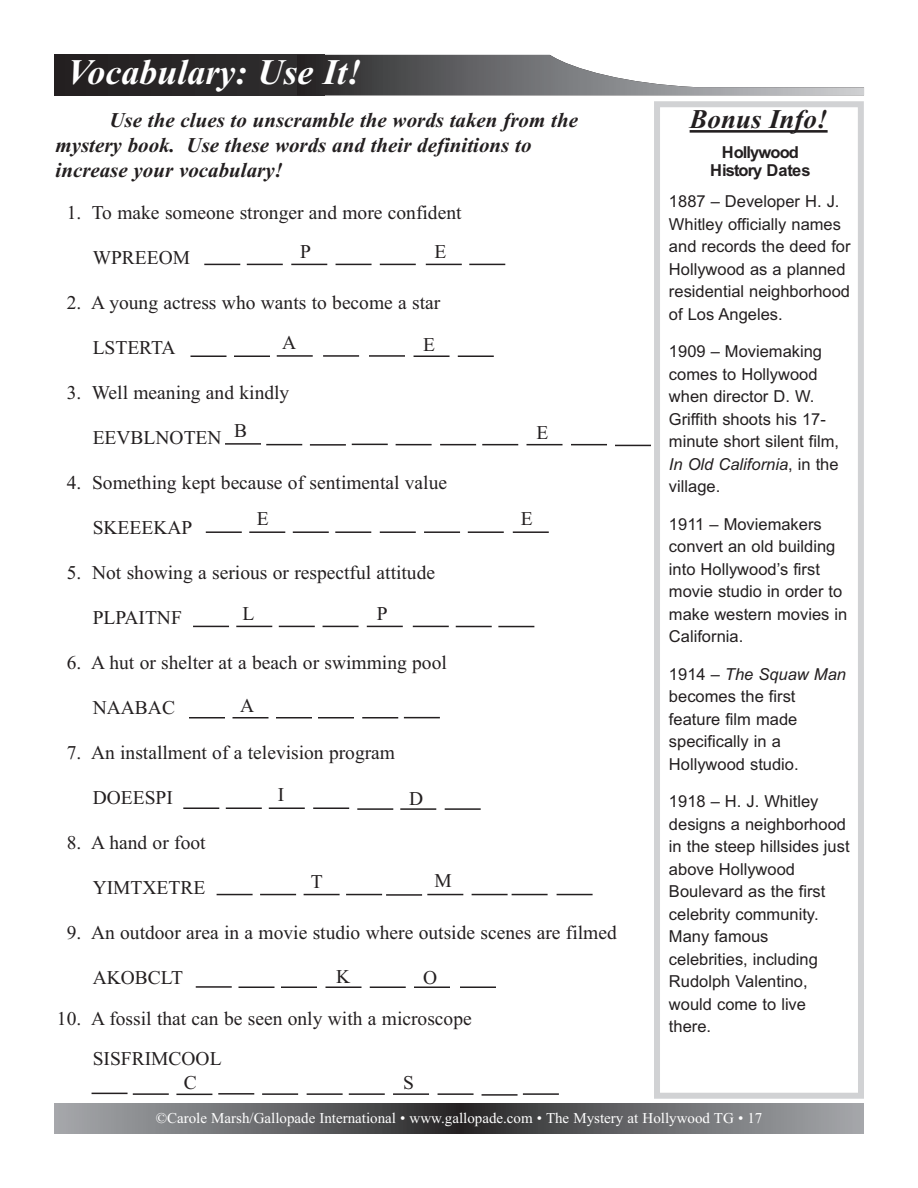
<style>
.page{position:relative;width:918px;height:1188px;background:#fff}
.page>*{position:absolute;margin:0;border:0;box-sizing:border-box;transform-origin:0 0}
.t1{font:36px "Times New Roman PS Bold Italic MT OTF";color:#fff}
.t2{font:27px "Times New Roman PS Bold Italic MT OTF";color:#231f20}
.t3{font:21px/25.2px "Times New Roman PS Bold Italic MT OTF";color:#231f20}
.t4{font:19.5px/40.2px "Times New Roman";color:#231f20}
.t5{font:16.5px/22.5px "Arial";color:#231f20}
.t6{font:16.5px/18px "Arial Bold MT OTF";letter-spacing:-.055em;color:#231f20;text-align:center}
.t7{font:15px "Times New Roman";color:#fff}
.s1{font-style:italic}
</style>
<div class="page">
<div style="left:54px;top:55px;width:270px;height:40px;background:#282526"></div>
<svg style="left:324px;top:55px;width:540px;height:40px"></svg>
<div style="left:457px;top:1104px;width:407px;height:30px;background:linear-gradient(to right,#2a292a,#a9abaf)"></div>
<div style="left:54px;top:1104px;width:408px;height:30px;background:linear-gradient(to right,#a9acaf,#2b292a)"></div>
<svg style="left:654px;top:101px;width:210px;height:998px"></svg>
<div style="left:661px;top:108px;width:195px;height:34px;background:#fff"></div>
<hr style="left:690px;top:130px;width:138px;height:3px;background:#231f20">
<hr style="left:204px;top:264px;width:36px;height:1px;background:#231f20">
<hr style="left:247px;top:264px;width:36px;height:1px;background:#231f20">
<hr style="left:291px;top:264px;width:36px;height:1px;background:#231f20">
<hr style="left:336px;top:264px;width:36px;height:1px;background:#231f20">
<hr style="left:380px;top:264px;width:36px;height:1px;background:#231f20">
<hr style="left:426px;top:264px;width:36px;height:1px;background:#231f20">
<hr style="left:190px;top:356px;width:36px;height:1px;background:#231f20">
<hr style="left:234px;top:356px;width:36px;height:1px;background:#231f20">
<hr style="left:277px;top:355px;width:36px;height:2px;background:#231f20">
<hr style="left:323px;top:355px;width:36px;height:2px;background:#231f20">
<hr style="left:369px;top:355px;width:36px;height:2px;background:#231f20">
<hr style="left:469px;top:264px;width:36px;height:1px;background:#231f20">
<hr style="left:225px;top:443px;width:36px;height:2px;background:#231f20">
<hr style="left:266px;top:444px;width:36px;height:1px;background:#231f20">
<hr style="left:414px;top:356px;width:36px;height:1px;background:#231f20">
<hr style="left:458px;top:356px;width:36px;height:1px;background:#231f20">
<hr style="left:249px;top:531px;width:36px;height:2px;background:#231f20">
<hr style="left:293px;top:531px;width:36px;height:2px;background:#231f20">
<hr style="left:335px;top:531px;width:36px;height:2px;background:#231f20">
<hr style="left:380px;top:531px;width:36px;height:2px;background:#231f20">
<hr style="left:424px;top:531px;width:36px;height:2px;background:#231f20">
<hr style="left:468px;top:531px;width:36px;height:2px;background:#231f20">
<hr style="left:206px;top:531px;width:36px;height:2px;background:#231f20">
<hr style="left:513px;top:531px;width:36px;height:2px;background:#231f20">
<hr style="left:352px;top:444px;width:36px;height:1px;background:#231f20">
<hr style="left:396px;top:444px;width:36px;height:1px;background:#231f20">
<hr style="left:440px;top:444px;width:36px;height:1px;background:#231f20">
<hr style="left:482px;top:444px;width:36px;height:1px;background:#231f20">
<hr style="left:527px;top:444px;width:36px;height:1px;background:#231f20">
<hr style="left:571px;top:444px;width:36px;height:1px;background:#231f20">
<hr style="left:310px;top:444px;width:36px;height:2px;background:#231f20">
<hr style="left:260px;top:894px;width:36px;height:1px;background:#231f20">
<hr style="left:304px;top:894px;width:36px;height:1px;background:#231f20">
<hr style="left:346px;top:894px;width:36px;height:1px;background:#231f20">
<hr style="left:427px;top:894px;width:36px;height:1px;background:#231f20">
<hr style="left:472px;top:894px;width:36px;height:1px;background:#231f20">
<hr style="left:512px;top:894px;width:36px;height:1px;background:#231f20">
<hr style="left:217px;top:894px;width:36px;height:1px;background:#231f20">
<hr style="left:557px;top:894px;width:36px;height:1px;background:#231f20">
<hr style="left:238px;top:987px;width:36px;height:1px;background:#231f20">
<hr style="left:281px;top:987px;width:36px;height:1px;background:#231f20">
<hr style="left:326px;top:987px;width:36px;height:1px;background:#231f20">
<hr style="left:370px;top:987px;width:36px;height:1px;background:#231f20">
<hr style="left:414px;top:987px;width:36px;height:1px;background:#231f20">
<hr style="left:460px;top:987px;width:36px;height:1px;background:#231f20">
<hr style="left:196px;top:986px;width:36px;height:2px;background:#231f20">
<hr style="left:232px;top:717px;width:36px;height:1px;background:#231f20">
<hr style="left:276px;top:717px;width:36px;height:1px;background:#231f20">
<hr style="left:318px;top:717px;width:36px;height:1px;background:#231f20">
<hr style="left:362px;top:717px;width:36px;height:1px;background:#231f20">
<hr style="left:498px;top:626px;width:36px;height:1px;background:#231f20">
<hr style="left:189px;top:717px;width:36px;height:1px;background:#231f20">
<hr style="left:236px;top:626px;width:36px;height:1px;background:#231f20">
<hr style="left:279px;top:626px;width:36px;height:1px;background:#231f20">
<hr style="left:323px;top:626px;width:36px;height:1px;background:#231f20">
<hr style="left:367px;top:626px;width:36px;height:1px;background:#231f20">
<hr style="left:413px;top:626px;width:36px;height:1px;background:#231f20">
<hr style="left:193px;top:626px;width:36px;height:1px;background:#231f20">
<hr style="left:183px;top:807px;width:36px;height:2px;background:#231f20">
<hr style="left:226px;top:807px;width:36px;height:2px;background:#231f20">
<hr style="left:269px;top:807px;width:36px;height:2px;background:#231f20">
<hr style="left:313px;top:807px;width:36px;height:2px;background:#231f20">
<hr style="left:404px;top:717px;width:36px;height:1px;background:#231f20">
<hr style="left:386px;top:894px;width:36px;height:2px;background:#231f20">
<hr style="left:456px;top:626px;width:36px;height:1px;background:#231f20">
<hr style="left:615px;top:445px;width:36px;height:1px;background:#231f20">
<hr style="left:357px;top:808px;width:36px;height:2px;background:#231f20">
<hr style="left:400px;top:808px;width:36px;height:2px;background:#231f20">
<hr style="left:445px;top:808px;width:36px;height:2px;background:#231f20">
<hr style="left:92px;top:1093px;width:36px;height:1px;background:#231f20">
<hr style="left:133px;top:1093px;width:36px;height:2px;background:#231f20">
<hr style="left:218px;top:1093px;width:36px;height:2px;background:#231f20">
<hr style="left:262px;top:1093px;width:36px;height:2px;background:#231f20">
<hr style="left:307px;top:1093px;width:36px;height:2px;background:#231f20">
<hr style="left:349px;top:1093px;width:36px;height:2px;background:#231f20">
<hr style="left:393px;top:1093px;width:36px;height:2px;background:#231f20">
<hr style="left:438px;top:1093px;width:36px;height:2px;background:#231f20">
<hr style="left:176px;top:1094px;width:36px;height:1px;background:#231f20">
<hr style="left:482px;top:1094px;width:36px;height:2px;background:#231f20">
<hr style="left:523px;top:1093px;width:36px;height:2px;background:#231f20">
<h1 class="t1" style="left:68px;top:60px;width:295px">Vocabulary: Use It!</h1>
<p class="t3" style="left:110px;top:109px;width:470px">Use the clues to unscramble the words taken from the</p>
<h2 class="t2" style="left:690px;top:110px;width:139px">Bonus Info!</h2>
<p class="t3" style="left:56px;top:134px;width:478px">mystery book. Use these words and their definitions to increase your vocabulary!</p>
<p class="t6" style="left:710px;top:145px;width:102px">Hollywood<br>History Dates</p>
<p class="t5" style="left:669px;top:192px;width:183px">1887 – Developer H. J.<br>Whitley officially names and records the deed for<br>Hollywood as a planned residential neighborhood of Los Angeles.</p>
<p class="t5" style="left:669px;top:342px;width:172px">1909 – Moviemaking comes to Hollywood when director D. W.<br>Griffith shoots his 17- minute short silent film,<br><span class="s1">In Old California</span>, in the village.</p>
<p class="t5" style="left:669px;top:514px;width:180px">1911 – Moviemakers convert an old building into Hollywood’s first movie studio in order to make western movies in<br>California.</p>
<p class="t5" style="left:669px;top:664px;width:179px">1914 – <span class="s1">The Squaw Man </span>becomes the first feature film made specifically in a<br>Hollywood studio.</p>
<p class="t5" style="left:669px;top:792px;width:182px">1918 – H. J. Whitley designs a neighborhood in the steep hillsides just above Hollywood<br>Boulevard as the first celebrity community.<br>Many famous celebrities, including<br>Rudolph Valentino, would come to live there.</p>
<p class="t4" style="left:67px;top:194px;width:396px">1. To make someone stronger and more confident</p>
<p class="t4" style="left:93px;top:239px;width:99px">WPREEOM</p>
<p class="t4" style="left:67px;top:284px;width:375px">2. A young actress who wants to become a star</p>
<p class="t4" style="left:93px;top:329px;width:84px">LSTERTA</p>
<p class="t4" style="left:67px;top:374px;width:224px">3. Well meaning and kindly</p>
<p class="t4" style="left:93px;top:419px;width:130px">EEVBLNOTEN</p>
<p class="t4" style="left:67px;top:464px;width:382px">4. Something kept because of sentimental value</p>
<p class="t4" style="left:93px;top:509px;width:101px">SKEEEKAP</p>
<p class="t4" style="left:67px;top:554px;width:370px">5. Not showing a serious or respectful attitude</p>
<p class="t4" style="left:93px;top:599px;width:91px">PLPAITNF</p>
<p class="t4" style="left:67px;top:644px;width:382px">6. A hut or shelter at a beach or swimming pool</p>
<p class="t4" style="left:93px;top:689px;width:84px">NAABAC</p>
<p class="t4" style="left:67px;top:734px;width:330px">7. An installment of a television program</p>
<p class="t4" style="left:93px;top:779px;width:82px">DOEESPI</p>
<p class="t4" style="left:67px;top:824px;width:140px">8. A hand or foot</p>
<p class="t4" style="left:93px;top:869px;width:114px">YIMTXETRE</p>
<p class="t4" style="left:67px;top:914px;width:552px">9. An outdoor area in a movie studio where outside scenes are filmed</p>
<p class="t4" style="left:93px;top:959px;width:92px">AKOBCLT</p>
<p class="t4" style="left:93px;top:1000px;width:381px;text-indent:-36px">10. A fossil that can be seen only with a microscope<br>SISFRIMCOOL</p>
<p class="t4" style="left:300px;top:233px;width:12px">P</p>
<p class="t4" style="left:435px;top:233px;width:13px">E</p>
<p class="t4" style="left:282px;top:324px;width:16px">A</p>
<p class="t4" style="left:423px;top:327px;width:13px">E</p>
<p class="t4" style="left:234px;top:413px;width:15px">B</p>
<p class="t4" style="left:537px;top:414px;width:13px">E</p>
<p class="t4" style="left:257px;top:501px;width:13px">E</p>
<p class="t4" style="left:521px;top:501px;width:13px">E</p>
<p class="t4" style="left:243px;top:596px;width:13px">L</p>
<p class="t4" style="left:377px;top:596px;width:12px">P</p>
<p class="t4" style="left:240px;top:687px;width:16px">A</p>
<p class="t4" style="left:278px;top:777px;width:8px">I</p>
<p class="t4" style="left:409px;top:780px;width:16px">D</p>
<p class="t4" style="left:311px;top:863px;width:13px">T</p>
<p class="t4" style="left:435px;top:862px;width:19px">M</p>
<p class="t4" style="left:336px;top:958px;width:16px">K</p>
<p class="t4" style="left:423px;top:959px;width:16px">O</p>
<p class="t4" style="left:184px;top:1065px;width:15px">C</p>
<p class="t4" style="left:403px;top:1064px;width:12px">S</p>
<p class="t7" style="left:156px;top:1113px;width:608px">©Carole Marsh/Gallopade International • www.gallopade.com • The Mystery at Hollywood TG • 17</p>
</div>
